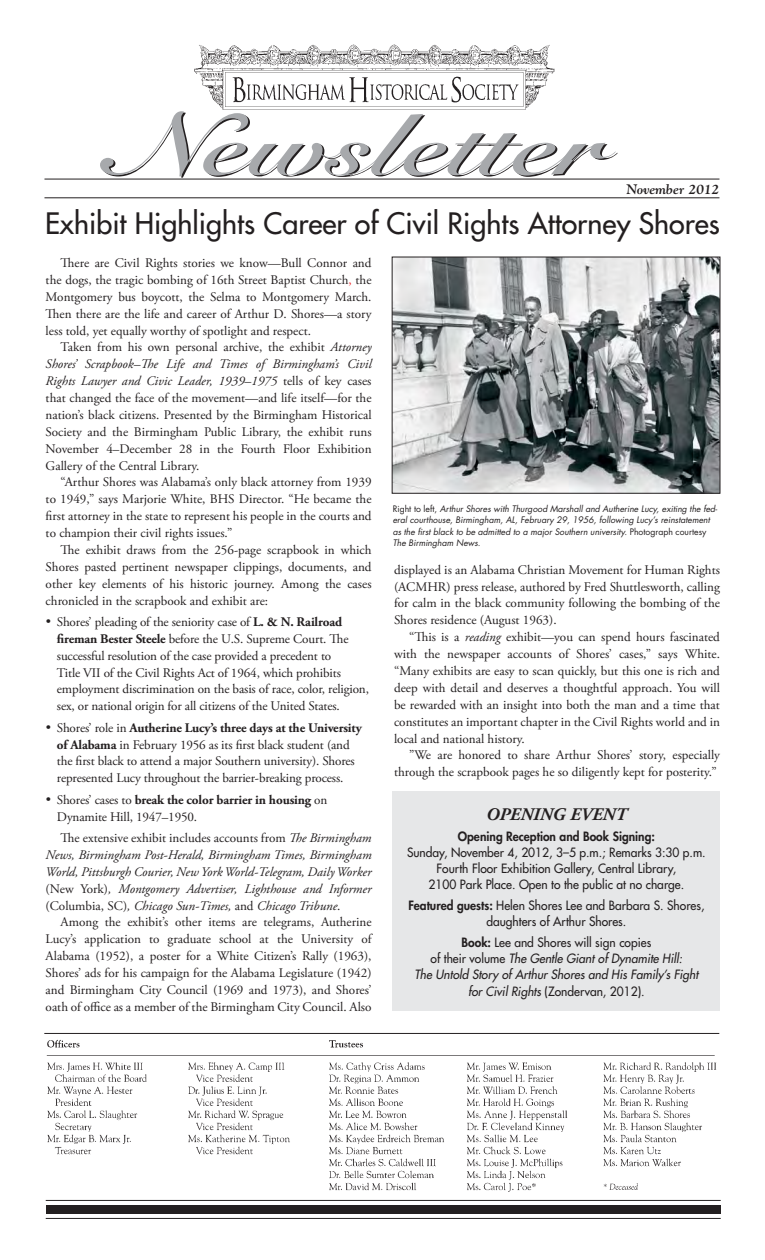
<style>
.page{position:relative;width:765px;height:1260px;background:#fff}
.page>*{position:absolute;margin:0;border:0;box-sizing:border-box;transform-origin:0 0}
.t1{font:700 90px "Snell BT";letter-spacing:-.01em;color:#231f20;scale:1.3 1}
.t2{font:500 28.75px "Futura Std";color:#231f20}
.t3{font:italic 700 17.62px "Adobe Garamond Pro";color:#231f20}
.t4{font:italic 700 13.75px "Goudy";color:#231f20}
.t5{font:13.12px/16.9px "Adobe Garamond Pro";letter-spacing:-.005em;color:#231f20;text-align:justify}
.t6{font:italic 13.12px/16.9px "Adobe Garamond Pro";color:#231f20;text-align:justify}
.t7{font:500 12.5px/16.2px "Futura Std";color:#231f20;text-align:center;scale:.96 1}
.t8{font:italic 500 12.5px/16.2px "Futura Std";color:#231f20;text-align:center;scale:.96 1}
.t9{font:800 12.5px "Futura Std";color:#231f20;scale:.96 1}
.t10{font:italic 8.75px/11.2px "Futura Std";color:#231f20}
.s1{color:#ed2024}
.s2{font-style:italic}
.s3{font-weight:700}
.s4{font-style:normal}
.s5{font-weight:800}
.s6{font-weight:800;font-style:normal}
</style>
<div class="page">
<img style="left:194px;top:44px;width:361px;height:66px">
<hr style="left:44px;top:179px;width:675px;height:1px;background:#231f20">
<hr style="left:44px;top:197px;width:675px;height:1px;background:#231f20">
<div style="left:46px;top:1205px;width:675px;height:9px;background:#231f20"></div>
<hr style="left:46px;top:1200px;width:675px;height:1px;background:#231f20">
<hr style="left:46px;top:1218px;width:675px;height:1px;background:#231f20">
<img style="left:46px;top:1039px;width:671px;height:153px">
<hr style="left:44px;top:1033px;width:675px;height:1px;background:#231f20">
<img style="left:394px;top:259px;width:324px;height:233px">
<div style="left:392px;top:257px;width:328px;height:237px;border:1px solid #231f20"></div>
<div style="left:393px;top:792px;width:327px;height:219px;background:#e6e7e8"></div>
<h1 class="t1" style="left:133px;top:116px;width:389px">Newsletter</h1>
<p class="t4" style="left:627px;top:184px;width:94px">November 2012</p>
<h2 class="t2" style="left:45px;top:210px;width:677px">Exhibit Highlights Career of Civil Rights Attorney Shores</h2>
<p class="t5" style="left:46px;top:255px;width:327px;text-indent:15px">There are Civil Rights stories we know—Bull Connor and the dogs, the tragic bombing of 16th Street Baptist Church<span class="s1">,</span> the Montgomery bus boycott, the Selma to Montgomery March.<br>Then there are the life and career of Arthur D. Shores—a story less told, yet equally worthy of spotlight and respect.</p>
<p class="t5" style="left:46px;top:340px;width:327px;text-indent:15px">Taken from his own personal archive, the exhibit <span class="s2">Attorney Shores’ Scrapbook–The Life and Times of Birmingham’s Civil Rights Lawyer and Civic Leader, 1939–1975</span> tells of key cases that changed the face of the movement—and life itself—for the nation’s black citizens. Presented by the Birmingham Historical Society and the Birmingham Public Library, the exhibit runs November 4–December 28 in the Fourth Floor Exhibition Gallery of the Central Library.</p>
<p class="t5" style="left:46px;top:475px;width:327px;text-indent:15px">“Arthur Shores was Alabama’s only black attorney from 1939 to 1949,” says Marjorie White, BHS Director. “He became the first attorney in the state to represent his people in the courts and to champion their civil rights issues.”</p>
<p class="t5" style="left:46px;top:542px;width:327px;text-indent:15px">The exhibit draws from the 256-page scrapbook in which Shores pasted pertinent newspaper clippings, documents, and other key elements of his historic journey. Among the cases chronicled in the scrapbook and exhibit are:</p>
<p class="t5" style="left:57px;top:614px;width:314px;text-align:left;text-indent:-11px">• Shores’ pleading of the seniority case of <span class="s3">L. &amp; N. Railroad fireman Bester Steele</span> before the U.S. Supreme Court. The successful resolution of the case provided a precedent to<br>Title VII of the Civil Rights Act of 1964, which prohibits employment discrimination on the basis of race, color, religion, sex, or national origin for all citizens of the United States.</p>
<p class="t5" style="left:46px;top:720px;width:318px;text-align:center">• Shores’ role in <span class="s3">Autherine Lucy’s three days at the University of Alabama</span> in February 1956 as its first black student (and<br>the first black to attend a major Southern university). Shores represented Lucy throughout the barrier-breaking process.</p>
<p class="t5" style="left:57px;top:792px;width:272px;text-indent:-11px">• Shores’ cases to <span class="s3">break the color barrier in housing</span> on<br>Dynamite Hill, 1947–1950.</p>
<p class="t6" style="left:46px;top:830px;width:327px;text-indent:15px"><span class="s4">The extensive exhibit includes accounts from</span> The Birmingham News, Birmingham Post-Herald, Birmingham Times, Birmingham World, Pittsburgh Courier, New York World-Telegram, Daily Worker <span class="s4">(New York)</span>, Montgomery Advertiser, Lighthouse and Informer <span class="s4">(Columbia, SC)</span>, Chicago Sun-Times, <span class="s4">and</span> Chicago Tribune<span class="s4">.</span></p>
<p class="t5" style="left:46px;top:915px;width:327px;text-indent:15px">Among the exhibit’s other items are telegrams, Autherine Lucy’s application to graduate school at the University of Alabama (1952), a poster for a White Citizen’s Rally (1963), Shores’ ads for his campaign for the Alabama Legislature (1942) and Birmingham City Council (1969 and 1973), and Shores’ oath of office as a member of the Birmingham City Council. Also</p>
<p class="t10" style="left:393px;top:504px;width:326px"><span class="s4">Right to left,</span> Arthur Shores with Thurgood Marshall and Autherine Lucy, exiting the fed&shy;eral courthouse, Birmingham, AL, February 29, 1956, following Lucy’s reinstatement as the first black to be admitted to a major Southern university. <span class="s4">Photograph courtesy </span>The Birmingham News.</p>
<p class="t5" style="left:394px;top:562px;width:327px">displayed is an Alabama Christian Movement for Human Rights (ACMHR) press release, authored by Fred Shuttlesworth, calling for calm in the black community following the bombing of the Shores residence (August 1963).</p>
<p class="t5" style="left:394px;top:630px;width:327px;text-indent:15px">“This is a <span class="s2">reading</span> exhibit—you can spend hours fascinated with the newspaper accounts of Shores’ cases,” says White. “Many exhibits are easy to scan quickly, but this one is rich and deep with detail and deserves a thoughtful approach. You will be rewarded with an insight into both the man and a time that constitutes an important chapter in the Civil Rights world and in local and national history.</p>
<p class="t5" style="left:394px;top:748px;width:327px;text-align:right">”We are honored to share Arthur Shores’ story, especially through the scrapbook pages he so diligently kept for posterity.”</p>
<h3 class="t3" style="left:486px;top:807px;width:142px">OPENING EVENT</h3>
<p class="t9" style="left:458px;top:830px;width:207px">Opening Reception and Book Signing:</p>
<p class="t7" style="left:407px;top:845px;width:313px">Sunday, November 4, 2012, 3–5 p.m.; Remarks 3:30 p.m.<br>Fourth Floor Exhibition Gallery, Central Library,<br>2100 Park Place. Open to the public at no charge.</p>
<p class="t7" style="left:408px;top:898px;width:310px"><span class="s5">Featured guests:</span> Helen Shores Lee and Barbara S. Shores, daughters of Arthur Shores.</p>
<p class="t8" style="left:414px;top:935px;width:297px"><span class="s6">Book:</span> <span class="s4">Lee and Shores will sign copies<br>of their volume</span> The Gentle Giant of Dynamite Hill:<br>The Untold Story of Arthur Shores and His Family’s Fight for Civil Rights <span class="s4">(Zondervan, 2012).</span></p>
</div>
